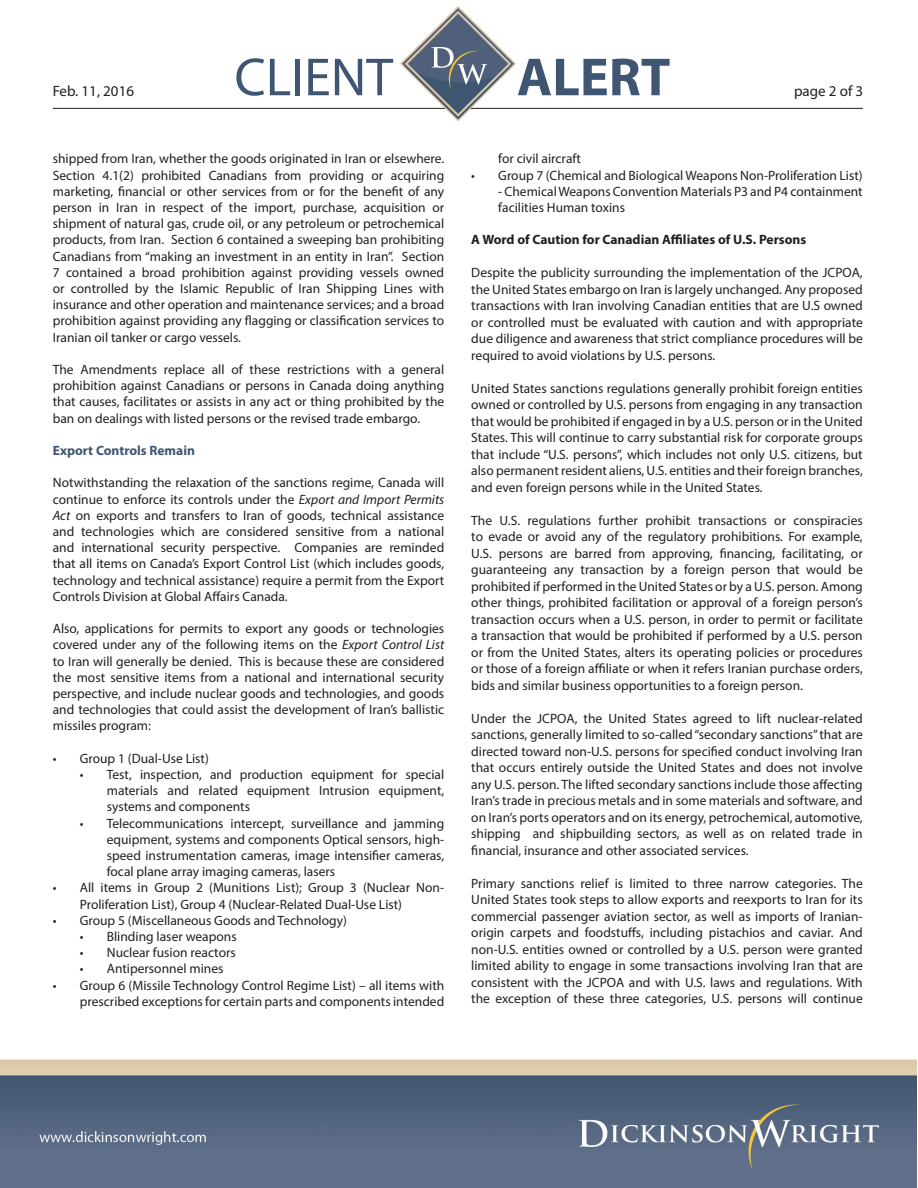
<style>
.page{position:relative;width:918px;height:1188px;background:#fff}
.page>*{position:absolute;margin:0;border:0;box-sizing:border-box;transform-origin:0 0}
.t1{font:54px "Myriad Pro";color:#3f5572}
.t2{font:700 54px "Myriad Pro";color:#3f5572}
.t3{font:15px "Myriad Pro";color:#231f20}
.t4{font:13.5px/16.5px "Myriad Pro";color:#231f20;text-align:justify}
.t5{font:700 13.5px "Myriad Pro";color:#231f20}
.t6{font:700 13.5px "Myriad Pro";color:#3f5572}
.s1{font-style:italic}
</style>
<div class="page">
<img style="left:0;top:107px;width:917px;height:1081px">
<hr style="left:53px;top:108px;width:810px;height:1px;background:#231f20">
<svg style="left:400px;top:6px;width:116px;height:115px"></svg>
<p class="t3" style="left:53px;top:82px;width:83px">Feb. 11, 2016</p>
<p class="t1" style="left:234px;top:44px;width:160px">CLIENT</p>
<p class="t2" style="left:517px;top:42px;width:155px">ALERT</p>
<p class="t3" style="left:794px;top:82px;width:71px">page 2 of 3</p>
<p class="t4" style="left:53px;top:151px;width:393px">shipped from Iran, whether the goods originated in Iran or elsewhere.<br>Section 4.1(2) prohibited Canadians from providing or acquiring marketing, financial or other services from or for the benefit of any person in Iran in respect of the import, purchase, acquisition or shipment of natural gas, crude oil, or any petroleum or petrochemical products, from Iran. Section 6 contained a sweeping ban prohibiting Canadians from “making an investment in an entity in Iran”. Section 7 contained a broad prohibition against providing vessels owned or controlled by the Islamic Republic of Iran Shipping Lines with insurance and other operation and maintenance services; and a broad prohibition against providing any flagging or classification services to Iranian oil tanker or cargo vessels.</p>
<p class="t4" style="left:53px;top:361px;width:393px">The Amendments replace all of these restrictions with a general prohibition against Canadians or persons in Canada doing anything that causes, facilitates or assists in any act or thing prohibited by the ban on dealings with listed persons or the revised trade embargo.</p>
<p class="t6" style="left:53px;top:442px;width:144px">Export Controls Remain</p>
<p class="t4" style="left:53px;top:475px;width:393px">Notwithstanding the relaxation of the sanctions regime, Canada will continue to enforce its controls under the <span class="s1">Export and Import Permits Act</span> on exports and transfers to Iran of goods, technical assistance and technologies which are considered sensitive from a national and international security perspective. Companies are reminded that all items on Canada’s Export Control List (which includes goods, technology and technical assistance) require a permit from the Export Controls Division at Global Affairs Canada.</p>
<p class="t4" style="left:53px;top:620px;width:393px">Also, applications for permits to export any goods or technologies covered under any of the following items on the <span class="s1">Export Control List </span>to Iran will generally be denied. This is because these are considered the most sensitive items from a national and international security perspective, and include nuclear goods and technologies, and goods and technologies that could assist the development of Iran’s ballistic missiles program:</p>
<p class="t4" style="left:53px;top:750px;width:158px">• Group 1 (Dual-Use List)</p>
<p class="t4" style="left:107px;top:766px;width:339px;text-indent:-27px">• Test, inspection, and production equipment for special materials and related equipment Intrusion equipment, systems and components</p>
<p class="t4" style="left:107px;top:815px;width:339px;text-indent:-27px">• Telecommunications intercept, surveillance and jamming equipment, systems and components Optical sensors, high&shy;speed instrumentation cameras, image intensifier cameras, focal plane array imaging cameras, lasers</p>
<p class="t4" style="left:80px;top:880px;width:366px;text-indent:-27px">• All items in Group 2 (Munitions List); Group 3 (Nuclear Non-<br>Proliferation List), Group 4 (Nuclear-Related Dual-Use List)</p>
<p class="t4" style="left:53px;top:912px;width:296px">• Group 5 (Miscellaneous Goods and Technology)</p>
<p class="t4" style="left:80px;top:928px;width:158px">• Blinding laser weapons</p>
<p class="t4" style="left:80px;top:944px;width:158px">• Nuclear fusion reactors</p>
<p class="t4" style="left:80px;top:960px;width:145px">• Antipersonnel mines</p>
<p class="t4" style="left:53px;top:977px;width:393px;text-align:right">• Group 6 (Missile Technology Control Regime List) – all items with prescribed exceptions for certain parts and components intended</p>
<p class="t4" style="left:498px;top:150px;width:84px">for civil aircraft</p>
<p class="t4" style="left:471px;top:167px;width:393px">• Group 7 (Chemical and Biological Weapons Non-Proliferation List)</p>
<p class="t4" style="left:498px;top:183px;width:366px">- Chemical Weapons Convention Materials P3 and P4 containment facilities Human toxins</p>
<p class="t5" style="left:471px;top:231px;width:336px">A Word of Caution for Canadian Affiliates of U.S. Persons</p>
<p class="t4" style="left:471px;top:264px;width:393px">Despite the publicity surrounding the implementation of the JCPOA, the United States embargo on Iran is largely unchanged. Any proposed transactions with Iran involving Canadian entities that are U.S owned or controlled must be evaluated with caution and with appropriate due diligence and awareness that strict compliance procedures will be required to avoid violations by U.S. persons.</p>
<p class="t4" style="left:471px;top:380px;width:393px">United States sanctions regulations generally prohibit foreign entities owned or controlled by U.S. persons from engaging in any transaction that would be prohibited if engaged in by a U.S. person or in the United States. This will continue to carry substantial risk for corporate groups that include “U.S. persons”, which includes not only U.S. citizens, but also permanent resident aliens, U.S. entities and their foreign branches, and even foreign persons while in the United States.</p>
<p class="t4" style="left:471px;top:512px;width:393px">The U.S. regulations further prohibit transactions or conspiracies to evade or avoid any of the regulatory prohibitions. For example, U.S. persons are barred from approving, financing, facilitating, or guaranteeing any transaction by a foreign person that would be prohibited if performed in the United States or by a U.S. person. Among other things, prohibited facilitation or approval of a foreign person’s transaction occurs when a U.S. person, in order to permit or facilitate a transaction that would be prohibited if performed by a U.S. person or from the United States, alters its operating policies or procedures or those of a foreign affiliate or when it refers Iranian purchase orders, bids and similar business opportunities to a foreign person.</p>
<p class="t4" style="left:471px;top:710px;width:393px">Under the JCPOA, the United States agreed to lift nuclear-related sanctions, generally limited to so-called “secondary sanctions” that are directed toward non-U.S. persons for specified conduct involving Iran that occurs entirely outside the United States and does not involve any U.S. person. The lifted secondary sanctions include those affecting Iran’s trade in precious metals and in some materials and software, and on Iran’s ports operators and on its energy, petrochemical, automotive, shipping and shipbuilding sectors, as well as on related trade in financial, insurance and other associated services.</p>
<p class="t4" style="left:471px;top:875px;width:393px">Primary sanctions relief is limited to three narrow categories. The United States took steps to allow exports and reexports to Iran for its commercial passenger aviation sector, as well as imports of Iranian&shy;origin carpets and foodstuffs, including pistachios and caviar. And non-U.S. entities owned or controlled by a U.S. person were granted limited ability to engage in some transactions involving Iran that are consistent with the JCPOA and with U.S. laws and regulations. With the exception of these three categories, U.S. persons will continue</p>
</div>
